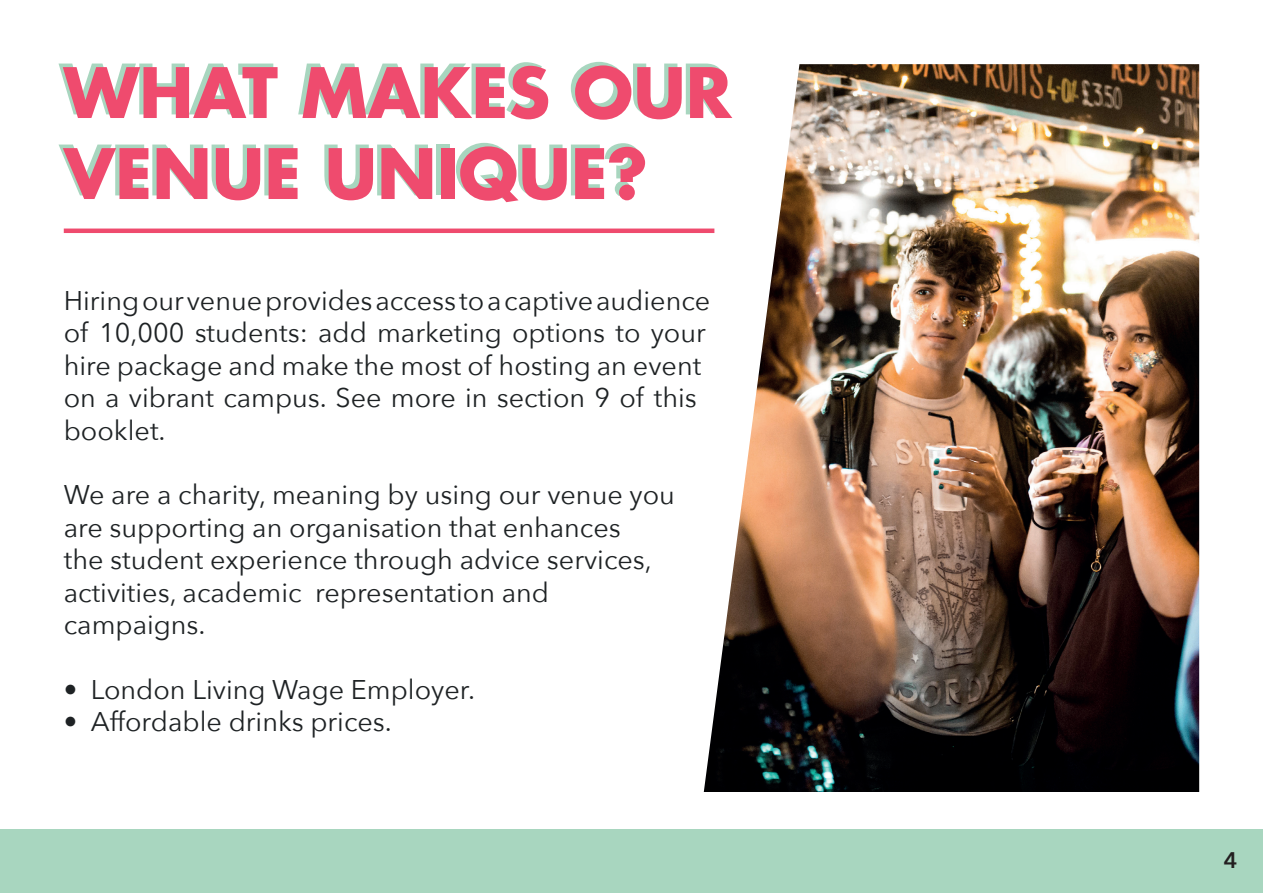
<style>
.page{position:relative;width:1263px;height:893px;background:#fff}
.page>*{position:absolute;margin:0;border:0;box-sizing:border-box;transform-origin:0 0}
.t1{font:700 67.5px/81px "Futura";color:#ef4b6e}
.t2{font:27px/32.4px "Avenir Next";color:#1e2224}
.t3{font:600 22.5px "Avenir Next";color:#231f20}
</style>
<div class="page">
<hr style="left:64px;top:229px;width:650px;height:4px;background:#ef4b6e">
<img style="left:704px;top:64px;width:495px;height:728px">
<div style="left:0;top:829px;width:1263px;height:64px;background:#a8d6bf"></div>
<h1 class="t1" style="left:64px;top:51px;width:669px">WHAT MAKES OUR<br>VENUE UNIQUE?</h1>
<p class="t2" style="left:64px;top:283px;width:648px">Hiring our venue provides access to a captive audience of 10,000 students: add marketing options to your hire package and make the most of hosting an event on a vibrant campus. See more in section 9 of this booklet.</p>
<p class="t2" style="left:64px;top:478px;width:613px">We are a charity, meaning by using our venue you are supporting an organisation that enhances<br>the student experience through advice services, activities, academic representation and campaigns.</p>
<p class="t2" style="left:64px;top:672px;width:413px">• London Living Wage Employer.</p>
<p class="t2" style="left:64px;top:704px;width:330px">• Affordable drinks prices.</p>
<p class="t3" style="left:1224px;top:841px;width:15px">4</p>
</div>
